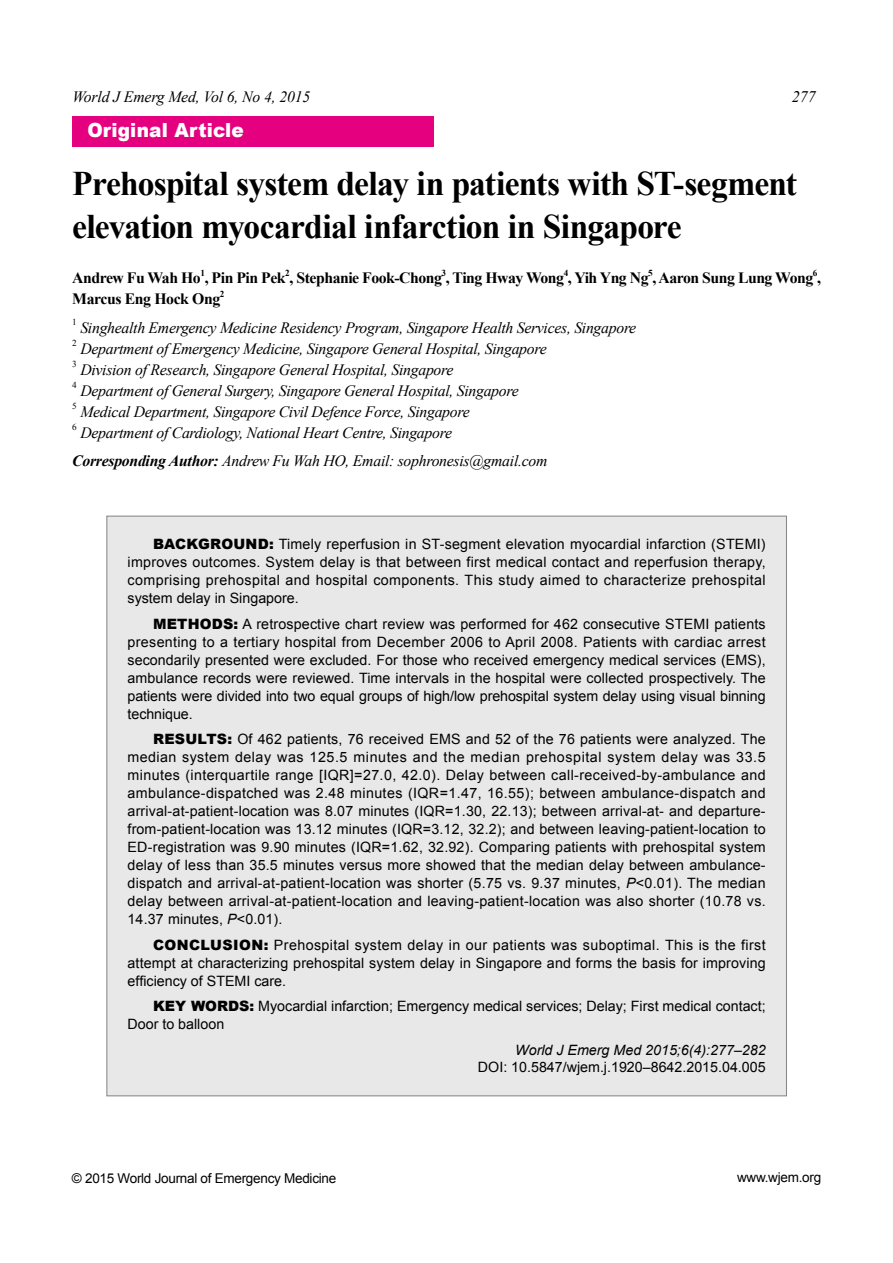
<style>
.page{position:relative;width:893px;height:1263px;background:#fff}
.page>*{position:absolute;margin:0;border:0;box-sizing:border-box;transform-origin:0 0}
.t1{font:700 34.5px/42.5px "Times New Roman";letter-spacing:-.025em;color:#000}
.t2{font:900 19.5px "Arial";letter-spacing:.01em;color:#fff;scale:.95 1}
.t3{font:italic 16.05px "Times New Roman";color:#000}
.t4{font:italic 15.75px/28.5px "Times New Roman";letter-spacing:-.02em;color:#000}
.t5{font:700 15.75px "Times New Roman";letter-spacing:-.03em;color:#000}
.t6{font:14.25px/18px "Arial";color:#000;text-align:justify}
.t7{font:italic 14.25px "Arial";color:#000}
.t8{font:13.5px "Arial";letter-spacing:-.02em;color:#000}
.t9{font:700 9.15px "Times New Roman";color:#000}
.t10{font:9.15px "Times New Roman";color:#000}
.s1{font-weight:700}
.s2{font-weight:900}
.s3{font-style:italic}
</style>
<div class="page">
<div style="left:72px;top:116px;width:361px;height:31px;background:#e4007f"></div>
<div style="left:107px;top:516px;width:679px;height:580px;background:#e8e8e8"></div>
<p class="t4" style="left:72px;top:84px;width:239px">World J Emerg Med, Vol 6, No 4, 2015</p>
<p class="t3" style="left:791px;top:91px;width:26px">277</p>
<h2 class="t2" style="left:87px;top:123px;width:166px">Original Article</h2>
<h1 class="t1" style="left:72px;top:166px;width:726px">Prehospital system delay in patients with ST-segment elevation myocardial infarction in Singapore</h1>
<p class="t5" style="left:72px;top:272px;width:750px">Andrew Fu Wah Ho , Pin Pin Pek , Stephanie Fook-Chong , Ting Hway Wong , Yih Yng Ng , Aaron Sung Lung Wong ,</p>
<p class="t9" style="left:200px;top:270px;width:6px">1</p>
<p class="t9" style="left:285px;top:270px;width:6px">2</p>
<p class="t9" style="left:441px;top:270px;width:6px">3</p>
<p class="t9" style="left:563px;top:270px;width:6px">4</p>
<p class="t9" style="left:648px;top:270px;width:6px">5</p>
<p class="t9" style="left:812px;top:270px;width:6px">6</p>
<p class="t5" style="left:72px;top:293px;width:149px">Marcus Eng Hock Ong</p>
<p class="t9" style="left:220px;top:291px;width:6px">2</p>
<p class="t10" style="left:72px;top:319px;width:6px">1</p>
<p class="t4" style="left:80px;top:315px;width:557px">Singhealth Emergency Medicine Residency Program, Singapore Health Services, Singapore</p>
<p class="t10" style="left:72px;top:340px;width:6px">2</p>
<p class="t4" style="left:80px;top:336px;width:468px">Department of Emergency Medicine, Singapore General Hospital, Singapore</p>
<p class="t10" style="left:72px;top:361px;width:6px">3</p>
<p class="t4" style="left:80px;top:357px;width:374px">Division of Research, Singapore General Hospital, Singapore</p>
<p class="t10" style="left:72px;top:382px;width:6px">4</p>
<p class="t4" style="left:80px;top:378px;width:440px">Department of General Surgery, Singapore General Hospital, Singapore</p>
<p class="t10" style="left:72px;top:403px;width:6px">5</p>
<p class="t4" style="left:80px;top:399px;width:391px">Medical Department, Singapore Civil Defence Force, Singapore</p>
<p class="t10" style="left:72px;top:424px;width:6px">6</p>
<p class="t4" style="left:72px;top:420px;width:476px;text-indent:8px">Department of Cardiology, National Heart Centre, Singapore<br><span class="s1">Corresponding Author:</span> Andrew Fu Wah HO, Email: sophronesis@gmail.com</p>
<p class="t6" style="left:128px;top:536px;width:639px;text-indent:26px"><span class="s2">BACKGROUND:</span> Timely reperfusion in ST-segment elevation myocardial infarction (STEMI) improves outcomes. System delay is that between first medical contact and reperfusion therapy, comprising prehospital and hospital components. This study aimed to characterize prehospital system delay in Singapore.</p>
<p class="t6" style="left:128px;top:616px;width:639px;text-indent:26px"><span class="s2">METHODS:</span> A retrospective chart review was performed for 462 consecutive STEMI patients presenting to a tertiary hospital from December 2006 to April 2008. Patients with cardiac arrest secondarily presented were excluded. For those who received emergency medical services (EMS), ambulance records were reviewed. Time intervals in the hospital were collected prospectively. The patients were divided into two equal groups of high/low prehospital system delay using visual binning technique.</p>
<p class="t6" style="left:128px;top:731px;width:639px;text-indent:26px"><span class="s2">RESULTS:</span> Of 462 patients, 76 received EMS and 52 of the 76 patients were analyzed. The median system delay was 125.5 minutes and the median prehospital system delay was 33.5 minutes (interquartile range [IQR]=27.0, 42.0). Delay between call-received-by-ambulance and ambulance-dispatched was 2.48 minutes (IQR=1.47, 16.55); between ambulance-dispatch and arrival-at-patient-location was 8.07 minutes (IQR=1.30, 22.13); between arrival-at- and departure&shy;from-patient-location was 13.12 minutes (IQR=3.12, 32.2); and between leaving-patient-location to ED-registration was 9.90 minutes (IQR=1.62, 32.92). Comparing patients with prehospital system delay of less than 35.5 minutes versus more showed that the median delay between ambulance&shy;dispatch and arrival-at-patient-location was shorter (5.75 vs. 9.37 minutes, <span class="s3">P</span>&lt;0.01). The median delay between arrival-at-patient-location and leaving-patient-location was also shorter (10.78 vs.<br>14.37 minutes, <span class="s3">P</span>&lt;0.01).</p>
<p class="t6" style="left:128px;top:937px;width:639px;text-indent:26px"><span class="s2">CONCLUSION:</span> Prehospital system delay in our patients was suboptimal. This is the first attempt at characterizing prehospital system delay in Singapore and forms the basis for improving efficiency of STEMI care.</p>
<p class="t6" style="left:128px;top:998px;width:639px;text-indent:26px"><span class="s2">KEY WORDS:</span> Myocardial infarction; Emergency medical services; Delay; First medical contact;<br>Door to balloon</p>
<p class="t7" style="left:515px;top:1044px;width:252px">World J Emerg Med 2015;6(4):277–282</p>
<p class="t6" style="left:478px;top:1059px;width:289px">DOI: 10.5847/wjem.j.1920–8642.2015.04.005</p>
<p class="t8" style="left:72px;top:1173px;width:266px">© 2015 World Journal of Emergency Medicine</p>
<p class="t8" style="left:737px;top:1172px;width:86px">www.wjem.org</p>
</div>
